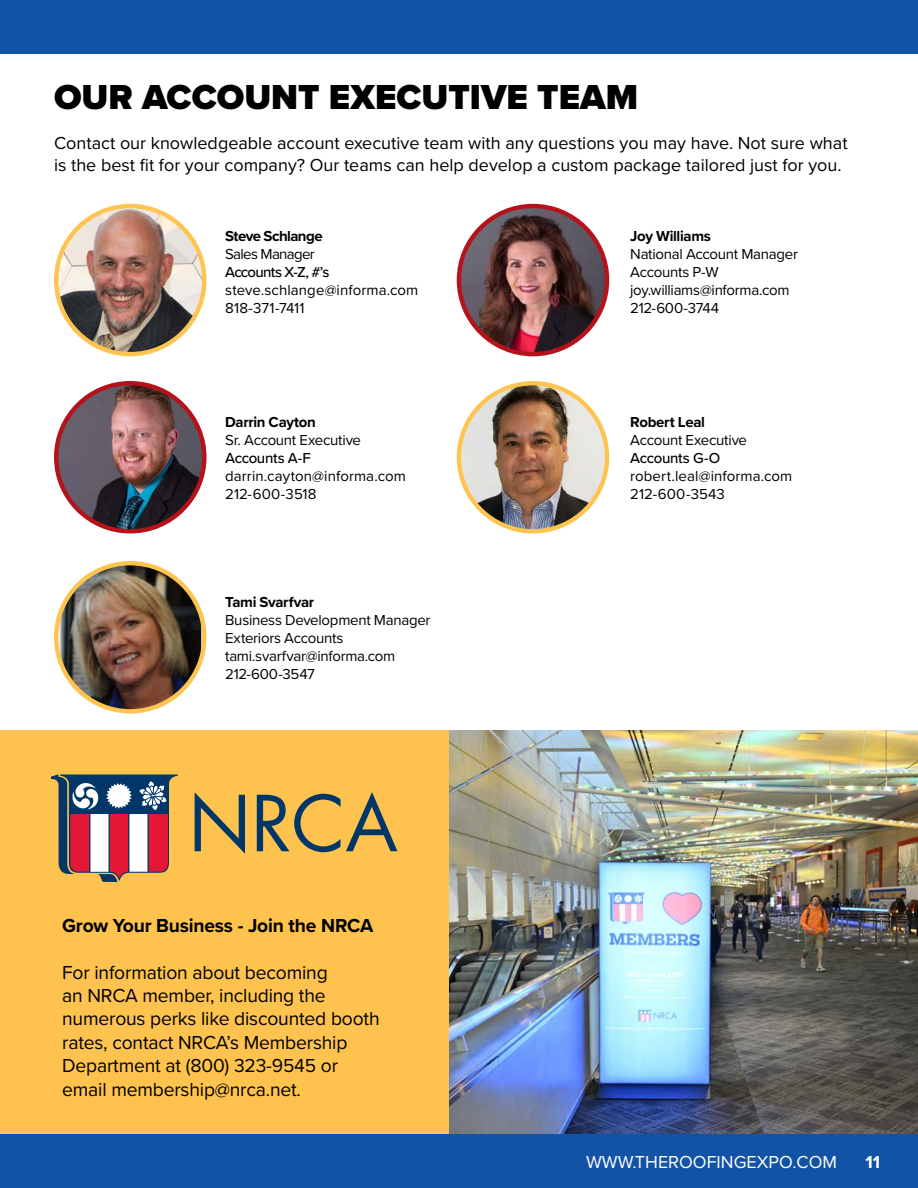
<style>
.page{position:relative;width:918px;height:1188px;background:#fff}
.page>*{position:absolute;margin:0;border:0;box-sizing:border-box;transform-origin:0 0}
.t1{font:900 36px "Proxima Nova";color:#000}
.t2{font:19.5px/23.4px "Proxima Nova";letter-spacing:-.01em;color:#000}
.t3{font:700 19.5px "Proxima Nova";letter-spacing:-.01em;color:#000}
.t4{font:18px/21.6px "Proxima Nova";color:#000}
.t5{font:18px "Proxima Nova";color:#fff}
.t6{font:700 18px "Proxima Nova";color:#fff}
.t7{font:15px/18px "Proxima Nova";letter-spacing:-.015em;color:#000}
.t8{font:15px/18px "Proxima Nova";letter-spacing:.005em;color:#000}
.t9{font:700 15px "Proxima Nova";letter-spacing:-.025em;color:#000}
.t10{font:500 15px "Proxima Nova";letter-spacing:-.025em;color:#000}
.t11{font:500 15px "Proxima Nova";letter-spacing:-.045em;color:#000}
.t12{font:15px "Proxima Nova";letter-spacing:-.045em;color:#000}
</style>
<div class="page">
<div style="left:0;top:1134px;width:918px;height:54px;background:#1253a6"></div>
<div style="left:0;top:730px;width:916px;height:404px;background:#fec34e"></div>
<div style="left:0;top:0;width:918px;height:54px;background:#1253a6"></div>
<svg style="left:195px;top:793px;width:50px;height:61px"></svg>
<svg style="left:257px;top:792px;width:140px;height:60px"></svg>
<svg style="left:51px;top:774px;width:127px;height:108px"></svg>
<img style="left:56px;top:383px;width:148px;height:148px;border-radius:74px">
<div style="left:54px;top:381px;width:153px;height:153px;border:4px solid #b5121b;border-radius:50%"></div>
<img style="left:459px;top:383px;width:148px;height:148px;border-radius:74px">
<div style="left:457px;top:381px;width:152px;height:153px;border:4px solid #fec450;border-radius:50%"></div>
<img style="left:56px;top:206px;width:148px;height:148px;border-radius:74px">
<div style="left:54px;top:204px;width:153px;height:152px;border:4px solid #fec450;border-radius:50%"></div>
<img style="left:459px;top:206px;width:148px;height:148px;border-radius:74px">
<div style="left:457px;top:204px;width:152px;height:152px;border:4px solid #b5121b;border-radius:50%"></div>
<img style="left:59px;top:563px;width:142px;height:147px">
<div style="left:54px;top:561px;width:153px;height:153px;border:4px solid #fec450;border-radius:50%"></div>
<img style="left:449px;top:730px;width:469px;height:404px">
<h1 class="t1" style="left:54px;top:71px;width:586px">OUR ACCOUNT EXECUTIVE TEAM</h1>
<p class="t4" style="left:54px;top:132px;width:795px">Contact our knowledgeable account executive team with any questions you may have. Not sure what is the best fit for your company? Our teams can help develop a custom package tailored just for you.</p>
<p class="t9" style="left:225px;top:225px;width:99px">Steve Schlange</p>
<p class="t12" style="left:225px;top:243px;width:91px">Sales Manager</p>
<p class="t11" style="left:225px;top:261px;width:106px">Accounts X-Z, #’s</p>
<p class="t8" style="left:225px;top:280px;width:195px">steve.schlange@informa.com<br>818-371-7411</p>
<p class="t9" style="left:225px;top:411px;width:92px">Darrin Cayton</p>
<p class="t7" style="left:225px;top:430px;width:137px">Sr. Account Executive</p>
<p class="t10" style="left:225px;top:447px;width:87px">Accounts A-F</p>
<p class="t8" style="left:225px;top:466px;width:182px">darrin.cayton@informa.com<br>212-600-3518</p>
<p class="t9" style="left:225px;top:591px;width:91px">Tami Svarfvar</p>
<p class="t7" style="left:225px;top:610px;width:207px">Business Development Manager<br>Exteriors Accounts tami.svarfvar@informa.com<br>212-600-3547</p>
<h2 class="t3" style="left:62px;top:911px;width:313px">Grow Your Business - Join the NRCA</h2>
<h2 class="t2" style="left:62px;top:959px;width:319px">For information about becoming<br>an NRCA member, including the numerous perks like discounted booth rates, contact NRCA’s Membership<br>Department at (800) 323-9545 or email membership@nrca.net.</h2>
<p class="t9" style="left:630px;top:225px;width:82px">Joy Williams</p>
<p class="t7" style="left:630px;top:244px;width:169px">National Account Manager<br>Accounts P-W joy.williams@informa.com<br>212-600-3744</p>
<p class="t9" style="left:630px;top:411px;width:76px">Robert Leal</p>
<p class="t7" style="left:630px;top:430px;width:118px">Account Executive</p>
<p class="t10" style="left:630px;top:447px;width:92px">Accounts G-O</p>
<p class="t8" style="left:630px;top:466px;width:164px">robert.leal@informa.com<br>212-600-3543</p>
<p class="t5" style="left:586px;top:1149px;width:252px">WWW.THEROOFINGEXPO.COM</p>
<p class="t6" style="left:865px;top:1149px;width:16px">11</p>
</div>
